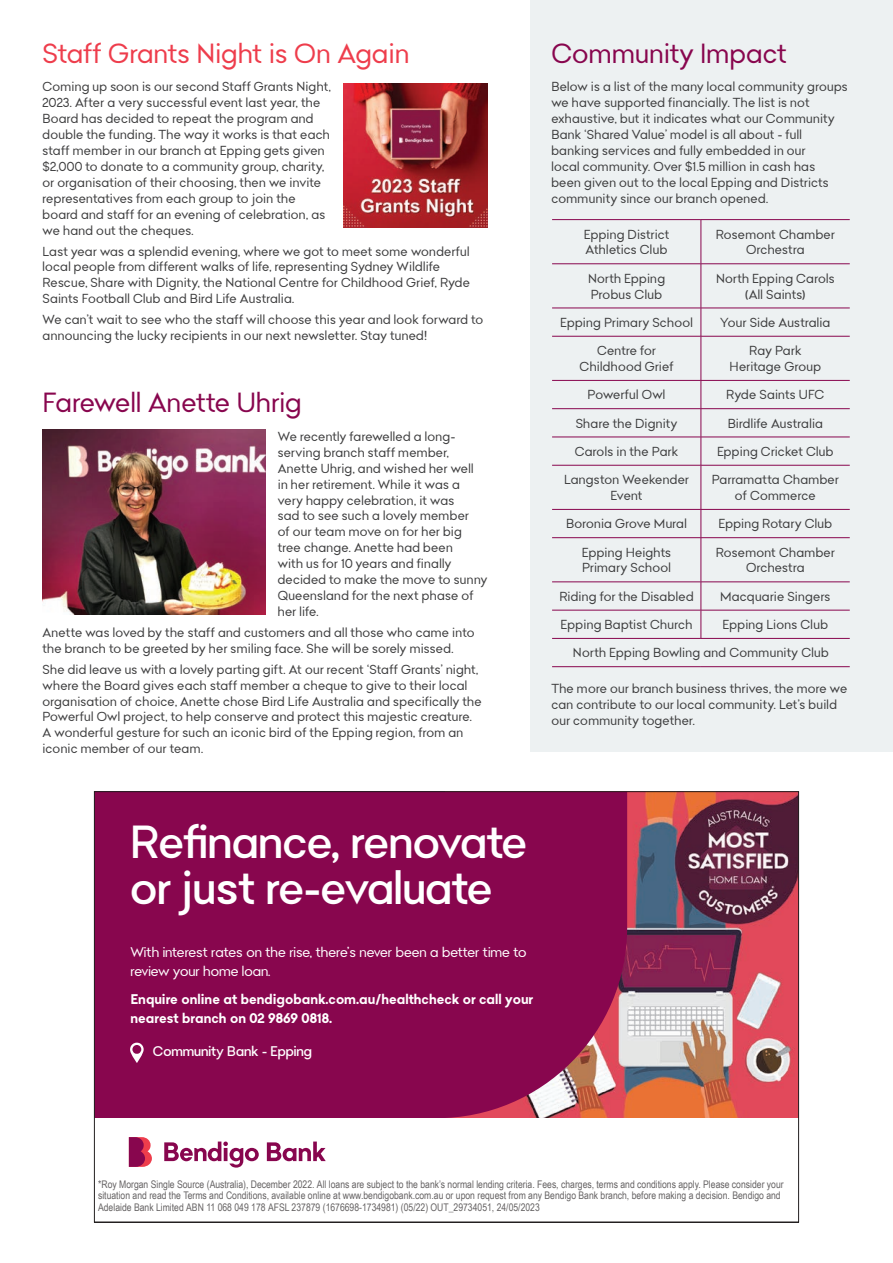
<style>
.page{position:relative;width:893px;height:1263px;background:#fff}
.page>*{position:absolute;margin:0;border:0;box-sizing:border-box;transform-origin:0 0}
.t1{font:500 45.15px/46.2px "Bendigo Sans";color:#fff}
.t2{font:27px "Bendigo Sans";letter-spacing:.005em;color:#88064e}
.t3{font:27px "Bendigo Sans";color:#ee3d4c}
.t4{font:700 13.65px/18.9px "Bendigo Sans";color:#fff}
.t5{font:13.65px/18.9px "Bendigo Sans";color:#fff}
.t6{font:500 13.65px "Bendigo Sans";color:#fff}
.t7{font:12.75px/15.9px "Bendigo Sans";letter-spacing:.02em;color:#3e3e3f}
.t8{font:10.5px/11.6px "Arial Narrow";color:rgb(35 31 32/.7)}
</style>
<div class="page">
<div style="left:530px;top:0;width:363px;height:751px;background:#edf1f2"></div>
<hr style="left:552px;top:219px;width:149px;height:1px;background:#88064e">
<hr style="left:701px;top:219px;width:149px;height:1px;background:#88064e">
<hr style="left:701px;top:220px;width:1px;height:44px;background:#88064e">
<hr style="left:552px;top:263px;width:149px;height:1px;background:#88064e">
<hr style="left:701px;top:263px;width:149px;height:1px;background:#88064e">
<hr style="left:701px;top:264px;width:1px;height:44px;background:#88064e">
<hr style="left:552px;top:308px;width:149px;height:1px;background:#88064e">
<hr style="left:701px;top:308px;width:149px;height:1px;background:#88064e">
<svg style="left:701px;top:308px;width:1px;height:28px"></svg>
<hr style="left:552px;top:336px;width:149px;height:1px;background:#88064e">
<hr style="left:701px;top:336px;width:149px;height:1px;background:#88064e">
<hr style="left:701px;top:336px;width:1px;height:44px;background:#88064e">
<hr style="left:552px;top:380px;width:149px;height:1px;background:#88064e">
<hr style="left:701px;top:380px;width:149px;height:1px;background:#88064e">
<hr style="left:552px;top:408px;width:149px;height:1px;background:#88064e">
<hr style="left:701px;top:408px;width:149px;height:1px;background:#88064e">
<hr style="left:552px;top:437px;width:149px;height:1px;background:#88064e">
<hr style="left:701px;top:437px;width:149px;height:1px;background:#88064e">
<svg style="left:701px;top:381px;width:1px;height:84px"></svg>
<hr style="left:552px;top:465px;width:149px;height:1px;background:#88064e">
<hr style="left:701px;top:465px;width:149px;height:1px;background:#88064e">
<hr style="left:701px;top:465px;width:1px;height:44px;background:#88064e">
<hr style="left:552px;top:509px;width:149px;height:1px;background:#88064e">
<hr style="left:701px;top:509px;width:149px;height:1px;background:#88064e">
<svg style="left:701px;top:510px;width:1px;height:27px"></svg>
<hr style="left:552px;top:537px;width:149px;height:1px;background:#88064e">
<hr style="left:701px;top:537px;width:149px;height:1px;background:#88064e">
<hr style="left:701px;top:538px;width:1px;height:44px;background:#88064e">
<hr style="left:552px;top:582px;width:149px;height:1px;background:#88064e">
<hr style="left:701px;top:582px;width:149px;height:1px;background:#88064e">
<hr style="left:552px;top:610px;width:149px;height:1px;background:#88064e">
<hr style="left:701px;top:610px;width:149px;height:1px;background:#88064e">
<svg style="left:701px;top:582px;width:1px;height:56px"></svg>
<hr style="left:552px;top:638px;width:149px;height:1px;background:#88064e">
<hr style="left:701px;top:638px;width:149px;height:1px;background:#88064e">
<hr style="left:552px;top:666px;width:149px;height:1px;background:#88064e">
<hr style="left:701px;top:666px;width:149px;height:1px;background:#88064e">
<img style="left:627px;top:793px;width:170px;height:325px">
<div style="left:96px;top:793px;width:531px;height:325px;background:#88064e"></div>
<svg style="left:130px;top:1042px;width:14px;height:21px"></svg>
<svg style="left:267px;top:1141px;width:59px;height:20px"></svg>
<svg style="left:129px;top:1137px;width:23px;height:30px"></svg>
<svg style="left:164px;top:1141px;width:95px;height:26px"></svg>
<img style="left:344px;top:84px;width:144px;height:144px">
<img style="left:43px;top:429px;width:222px;height:185px">
<h2 class="t3" style="left:43px;top:35px;width:368px">Staff Grants Night is On Again</h2>
<p class="t7" style="left:43px;top:79px;width:290px">Coming up soon is our second Staff Grants Night, 2023. After a very successful event last year, the Board has decided to repeat the program and double the funding. The way it works is that each staff member in our branch at Epping gets given $2,000 to donate to a community group, charity, or organisation of their choosing, then we invite representatives from each group to join the board and staff for an evening of celebration, as we hand out the cheques.</p>
<p class="t7" style="left:43px;top:243px;width:429px">Last year was a splendid evening, where we got to meet some wonderful local people from different walks of life, representing Sydney Wildlife Rescue, Share with Dignity, the National Centre for Childhood Grief, Ryde Saints Football Club and Bird Life Australia.</p>
<p class="t7" style="left:43px;top:311px;width:442px">We can’t wait to see who the staff will choose this year and look forward to announcing the lucky recipients in our next newsletter. Stay tuned!</p>
<h2 class="t2" style="left:43px;top:385px;width:261px">Farewell Anette Uhrig</h2>
<p class="t7" style="left:278px;top:428px;width:211px">We recently farewelled a long&shy;serving branch staff member,<br>Anette Uhrig, and wished her well<br>in her retirement. While it was a very happy celebration, it was<br>sad to see such a lovely member<br>of our team move on for her big tree change. Anette had been<br>with us for 10 years and finally decided to make the move to sunny<br>Queensland for the next phase of her life.</p>
<p class="t7" style="left:43px;top:624px;width:433px">Anette was loved by the staff and customers and all those who came into the branch to be greeted by her smiling face. She will be sorely missed.</p>
<p class="t7" style="left:43px;top:661px;width:441px">She did leave us with a lovely parting gift. At our recent ‘Staff Grants’ night, where the Board gives each staff member a cheque to give to their local organisation of choice, Anette chose Bird Life Australia and specifically the Powerful Owl project, to help conserve and protect this majestic creature.<br>A wonderful gesture for such an iconic bird of the Epping region, from an iconic member of our team.</p>
<h2 class="t2" style="left:551px;top:35px;width:237px">Community Impact</h2>
<p class="t7" style="left:551px;top:79px;width:298px">Below is a list of the many local community groups we have supported financially. The list is not exhaustive, but it indicates what our Community Bank ‘Shared Value’ model is all about - full banking services and fully embedded in our<br>local community. Over $1.5 million in cash has been given out to the local Epping and Districts community since our branch opened.</p>
<p class="t7" style="left:584px;top:226px;width:87px">Epping District<br>Athletics Club</p>
<p class="t7" style="left:716px;top:226px;width:121px;text-align:center">Rosemont Chamber<br>Orchestra</p>
<p class="t7" style="left:588px;top:270px;width:78px">North Epping<br>Probus Club</p>
<p class="t7" style="left:716px;top:270px;width:120px;text-align:center">North Epping Carols (All Saints)</p>
<p class="t7" style="left:560px;top:314px;width:134px">Epping Primary School</p>
<p class="t7" style="left:720px;top:314px;width:112px">Your Side Australia</p>
<p class="t7" style="left:580px;top:342px;width:95px;text-align:center">Centre for<br>Childhood Grief</p>
<p class="t7" style="left:730px;top:342px;width:93px;text-align:center">Ray Park<br>Heritage Group</p>
<p class="t7" style="left:588px;top:386px;width:79px">Powerful Owl</p>
<p class="t7" style="left:726px;top:386px;width:99px">Ryde Saints UFC</p>
<p class="t7" style="left:576px;top:415px;width:103px">Share the Dignity</p>
<p class="t7" style="left:728px;top:415px;width:97px">Birdlife Australia</p>
<p class="t7" style="left:575px;top:443px;width:105px">Carols in the Park</p>
<p class="t7" style="left:717px;top:443px;width:118px">Epping Cricket Club</p>
<p class="t7" style="left:564px;top:471px;width:126px;text-align:center">Langston Weekender<br>Event</p>
<p class="t7" style="left:712px;top:471px;width:129px;text-align:center">Parramatta Chamber of Commerce</p>
<p class="t7" style="left:566px;top:515px;width:122px">Boronia Grove Mural</p>
<p class="t7" style="left:718px;top:515px;width:115px">Epping Rotary Club</p>
<p class="t7" style="left:582px;top:544px;width:91px">Epping Heights<br>Primary School</p>
<p class="t7" style="left:716px;top:544px;width:121px;text-align:center">Rosemont Chamber<br>Orchestra</p>
<p class="t7" style="left:559px;top:588px;width:136px">Riding for the Disabled</p>
<p class="t7" style="left:720px;top:588px;width:112px">Macquarie Singers</p>
<p class="t7" style="left:561px;top:616px;width:133px">Epping Baptist Church</p>
<p class="t7" style="left:723px;top:616px;width:107px">Epping Lions Club</p>
<p class="t7" style="left:573px;top:644px;width:257px">North Epping Bowling and Community Club</p>
<p class="t7" style="left:551px;top:680px;width:297px">The more our branch business thrives, the more we can contribute to our local community. Let’s build our community together.</p>
<h1 class="t1" style="left:130px;top:818px;width:398px">Refinance, renovate or just re-evaluate</h1>
<p class="t5" style="left:130px;top:943px;width:398px">With interest rates on the rise, there’s never been a better time to review your home loan.</p>
<p class="t4" style="left:130px;top:989px;width:404px">Enquire online at bendigobank.com.au/healthcheck or call your nearest branch on 02 9869 0818.</p>
<p class="t6" style="left:153px;top:1042px;width:161px">Community Bank - Epping</p>
<p class="t8" style="left:98px;top:1178px;width:687px">*Roy Morgan Single Source (Australia), December 2022. All loans are subject to the bank’s normal lending criteria. Fees, charges, terms and conditions apply. Please consider your situation and read the Terms and Conditions, available online at www.bendigobank.com.au or upon request from any Bendigo Bank branch, before making a decision. Bendigo and<br>Adelaide Bank Limited ABN 11 068 049 178 AFSL 237879 (1676698-1734981) (05/22) OUT_29734051, 24/05/2023</p>
</div>
